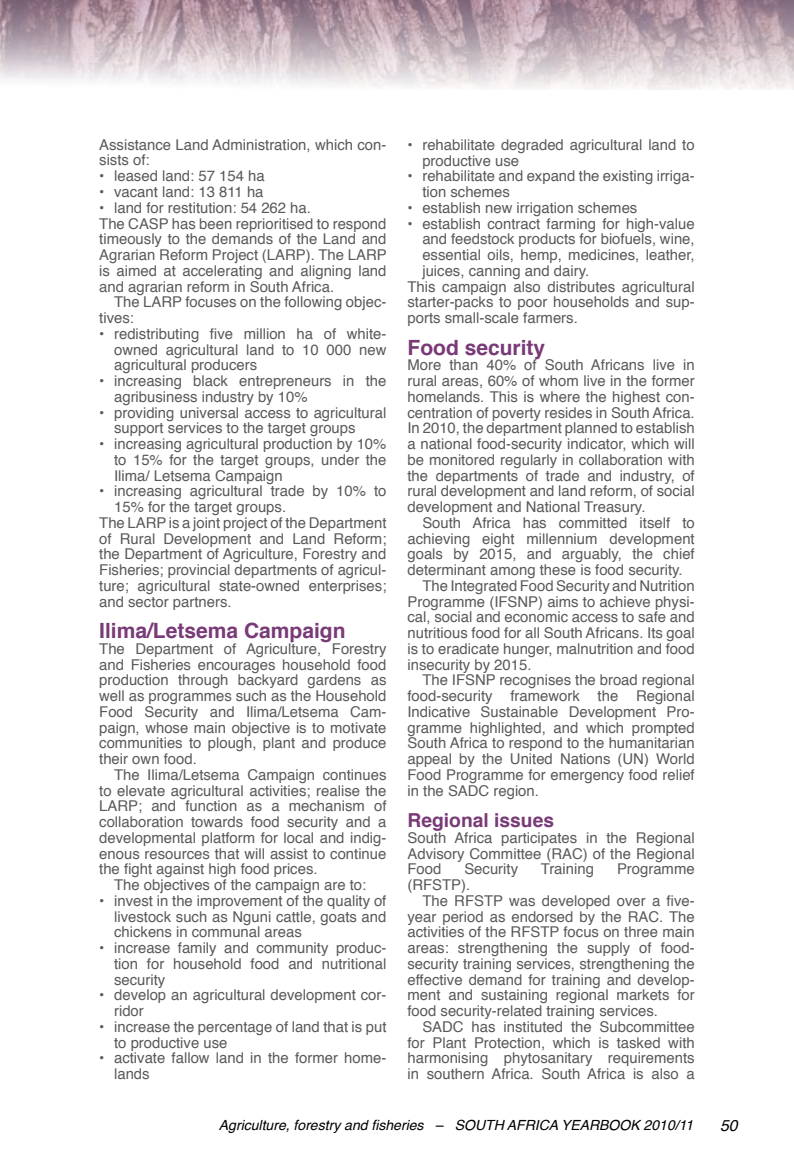
<style>
.page{position:relative;width:794px;height:1166px;background:#fff}
.page>*{position:absolute;margin:0;border:0;box-sizing:border-box;transform-origin:0 0}
.t1{font:700 21px "Helvetica";color:#793a77}
.t2{font:700 19.25px "Helvetica";color:#793a77}
.t3{font:italic 15.75px "Helvetica";color:#000}
.t4{font:14.88px/15.8px "Helvetica";color:#58595b}
.t5{font:italic 14px "Helvetica";color:#000}
</style>
<div class="page">
<svg style="left:0;top:0;width:794px;height:89px;background:#cab9c1"></svg>
<p class="t4" style="left:99px;top:137px;width:289px">Assistance Land Administration, which con&shy;sists of:</p>
<p class="t4" style="left:99px;top:169px;width:167px">• leased land: 57 154 ha</p>
<p class="t4" style="left:99px;top:184px;width:166px">• vacant land: 13 811 ha</p>
<p class="t4" style="left:99px;top:200px;width:289px">• land for restitution: 54 262 ha.<br>The CASP has been reprioritised to respond timeously to the demands of the Land and Agrarian Reform Project (LARP). The LARP is aimed at accelerating and aligning land and agrarian reform in South Africa.</p>
<p class="t4" style="left:99px;top:295px;width:289px;text-indent:15px">The LARP focuses on the following objec&shy;tives:</p>
<p class="t4" style="left:114px;top:326px;width:274px;text-align:justify;text-indent:-15px">• redistributing five million ha of white&shy;owned agricultural land to 10 000 new agricultural producers</p>
<p class="t4" style="left:114px;top:373px;width:274px;text-indent:-15px">• increasing black entrepreneurs in the agribusiness industry by 10%</p>
<p class="t4" style="left:114px;top:405px;width:274px;text-indent:-15px">• providing universal access to agricultural support services to the target groups</p>
<p class="t4" style="left:114px;top:436px;width:274px;text-align:justify;text-indent:-15px">• increasing agricultural production by 10% to 15% for the target groups, under the Ilima/ Letsema Campaign</p>
<p class="t4" style="left:99px;top:484px;width:289px">• increasing agricultural trade by 10% to</p>
<p class="t4" style="left:114px;top:499px;width:173px">15% for the target groups.</p>
<p class="t4" style="left:99px;top:515px;width:289px">The LARP is a joint project of the Department</p>
<p class="t4" style="left:99px;top:531px;width:289px">of Rural Development and Land Reform;</p>
<p class="t4" style="left:99px;top:547px;width:289px">the Department of Agriculture, Forestry and</p>
<p class="t4" style="left:99px;top:562px;width:289px">Fisheries; provincial departments of agricul-</p>
<p class="t4" style="left:99px;top:578px;width:289px">ture; agricultural state-owned enterprises;</p>
<p class="t4" style="left:99px;top:594px;width:134px">and sector partners.</p>
<h1 class="t1" style="left:99px;top:614px;width:248px">Ilima/Letsema Campaign</h1>
<p class="t4" style="left:99px;top:641px;width:289px;text-align:justify">The Department of Agriculture, Forestry and Fisheries encourages household food production through backyard gardens as well as programmes such as the Household Food Security and Ilima/Letsema Cam&shy;paign, whose main objective is to motivate communities to plough, plant and produce their own food.</p>
<p class="t4" style="left:99px;top:767px;width:289px;text-align:justify;text-indent:15px">The Ilima/Letsema Campaign continues to elevate agricultural activities; realise the LARP; and function as a mechanism of collaboration towards food security and a developmental platform for local and indig&shy;enous resources that will assist to continue the fight against high food prices.</p>
<p class="t4" style="left:114px;top:877px;width:254px">The objectives of the campaign are to:</p>
<p class="t4" style="left:114px;top:893px;width:274px;text-align:justify;text-indent:-15px">• invest in the improvement of the quality of livestock such as Nguni cattle, goats and chickens in communal areas</p>
<p class="t4" style="left:114px;top:940px;width:274px;text-align:justify;text-indent:-15px">• increase family and community produc&shy;tion for household food and nutritional security</p>
<p class="t4" style="left:114px;top:988px;width:274px;text-indent:-15px">• develop an agricultural development cor&shy;ridor</p>
<p class="t4" style="left:114px;top:1019px;width:274px;text-indent:-15px">• increase the percentage of land that is put to productive use</p>
<p class="t4" style="left:114px;top:1051px;width:274px;text-indent:-15px">• activate fallow land in the former home&shy;lands</p>
<p class="t4" style="left:422px;top:137px;width:274px;text-indent:-15px">• rehabilitate degraded agricultural land to productive use</p>
<p class="t4" style="left:422px;top:169px;width:274px;text-indent:-15px">• rehabilitate and expand the existing irriga&shy;tion schemes</p>
<p class="t4" style="left:407px;top:200px;width:231px">• establish new irrigation schemes</p>
<p class="t4" style="left:407px;top:216px;width:289px">• establish contract farming for high-value</p>
<p class="t4" style="left:422px;top:232px;width:274px">and feedstock products for biofuels, wine,</p>
<p class="t4" style="left:422px;top:247px;width:274px">essential oils, hemp, medicines, leather,</p>
<p class="t4" style="left:422px;top:263px;width:168px">juices, canning and dairy.</p>
<p class="t4" style="left:407px;top:279px;width:289px">This campaign also distributes agricultural</p>
<p class="t4" style="left:407px;top:295px;width:289px">starter-packs to poor households and sup-</p>
<p class="t4" style="left:407px;top:310px;width:172px">ports small-scale farmers.</p>
<h1 class="t1" style="left:407px;top:330px;width:139px">Food security</h1>
<p class="t4" style="left:407px;top:358px;width:289px;text-align:justify">More than 40% of South Africans live in rural areas, 60% of whom live in the former homelands. This is where the highest con&shy;centration of poverty resides in South Africa.<br>In 2010, the department planned to establish a national food-security indicator, which will be monitored regularly in collaboration with the departments of trade and industry, of rural development and land reform, of social development and National Treasury.</p>
<p class="t4" style="left:422px;top:515px;width:274px">South Africa has committed itself to</p>
<p class="t4" style="left:407px;top:531px;width:289px">achieving eight millennium development</p>
<p class="t4" style="left:407px;top:547px;width:289px">goals by 2015, and arguably, the chief</p>
<p class="t4" style="left:407px;top:562px;width:277px">determinant among these is food security.</p>
<p class="t4" style="left:422px;top:578px;width:274px">The Integrated Food Security and Nutrition</p>
<p class="t4" style="left:407px;top:594px;width:289px">Programme (IFSNP) aims to achieve physi-</p>
<p class="t4" style="left:407px;top:610px;width:289px">cal, social and economic access to safe and</p>
<p class="t4" style="left:407px;top:625px;width:289px">nutritious food for all South Africans. Its goal</p>
<p class="t4" style="left:407px;top:641px;width:289px">is to eradicate hunger, malnutrition and food</p>
<p class="t4" style="left:407px;top:657px;width:126px">insecurity by 2015.</p>
<p class="t4" style="left:422px;top:673px;width:274px">The IFSNP recognises the broad regional</p>
<p class="t4" style="left:407px;top:688px;width:289px">food-security framework the Regional</p>
<p class="t4" style="left:407px;top:704px;width:289px">Indicative Sustainable Development Pro-</p>
<p class="t4" style="left:407px;top:720px;width:289px">gramme highlighted, and which prompted</p>
<p class="t4" style="left:407px;top:736px;width:289px">South Africa to respond to the humanitarian</p>
<p class="t4" style="left:407px;top:751px;width:289px">appeal by the United Nations (UN) World</p>
<p class="t4" style="left:407px;top:767px;width:289px">Food Programme for emergency food relief</p>
<p class="t4" style="left:407px;top:783px;width:133px">in the SADC region.</p>
<p class="t2" style="left:407px;top:805px;width:148px">Regional issues</p>
<p class="t4" style="left:407px;top:830px;width:289px;text-align:justify">South Africa participates in the Regional Advisory Committee (RAC) of the Regional Food</p>
<p class="t4" style="left:464px;top:862px;width:55px">Security</p>
<p class="t4" style="left:541px;top:862px;width:55px">Training</p>
<p class="t4" style="left:617px;top:862px;width:79px">Programme</p>
<p class="t4" style="left:407px;top:877px;width:64px">(RFSTP).</p>
<p class="t4" style="left:422px;top:893px;width:274px">The RFSTP was developed over a five-</p>
<p class="t4" style="left:407px;top:909px;width:289px">year period as endorsed by the RAC. The</p>
<p class="t4" style="left:407px;top:925px;width:289px">activities of the RFSTP focus on three main</p>
<p class="t4" style="left:407px;top:940px;width:289px">areas: strengthening the supply of food-</p>
<p class="t4" style="left:407px;top:956px;width:289px">security training services, strengthening the</p>
<p class="t4" style="left:407px;top:972px;width:287px">effective demand for training and develop-</p>
<p class="t4" style="left:407px;top:988px;width:289px">ment and sustaining regional markets for</p>
<p class="t4" style="left:407px;top:1003px;width:252px">food security-related training services.</p>
<p class="t4" style="left:422px;top:1019px;width:274px">SADC has instituted the Subcommittee</p>
<p class="t4" style="left:407px;top:1035px;width:289px">for Plant Protection, which is tasked with</p>
<p class="t4" style="left:407px;top:1051px;width:289px">harmonising phytosanitary requirements</p>
<p class="t4" style="left:407px;top:1066px;width:289px">in southern Africa. South Africa is also a</p>
<p class="t5" style="left:219px;top:1114px;width:476px">Agriculture, forestry and fisheries – SOUTH AFRICA YEARBOOK 2010/11</p>
<p class="t3" style="left:720px;top:1113px;width:19px">50</p>
</div>
